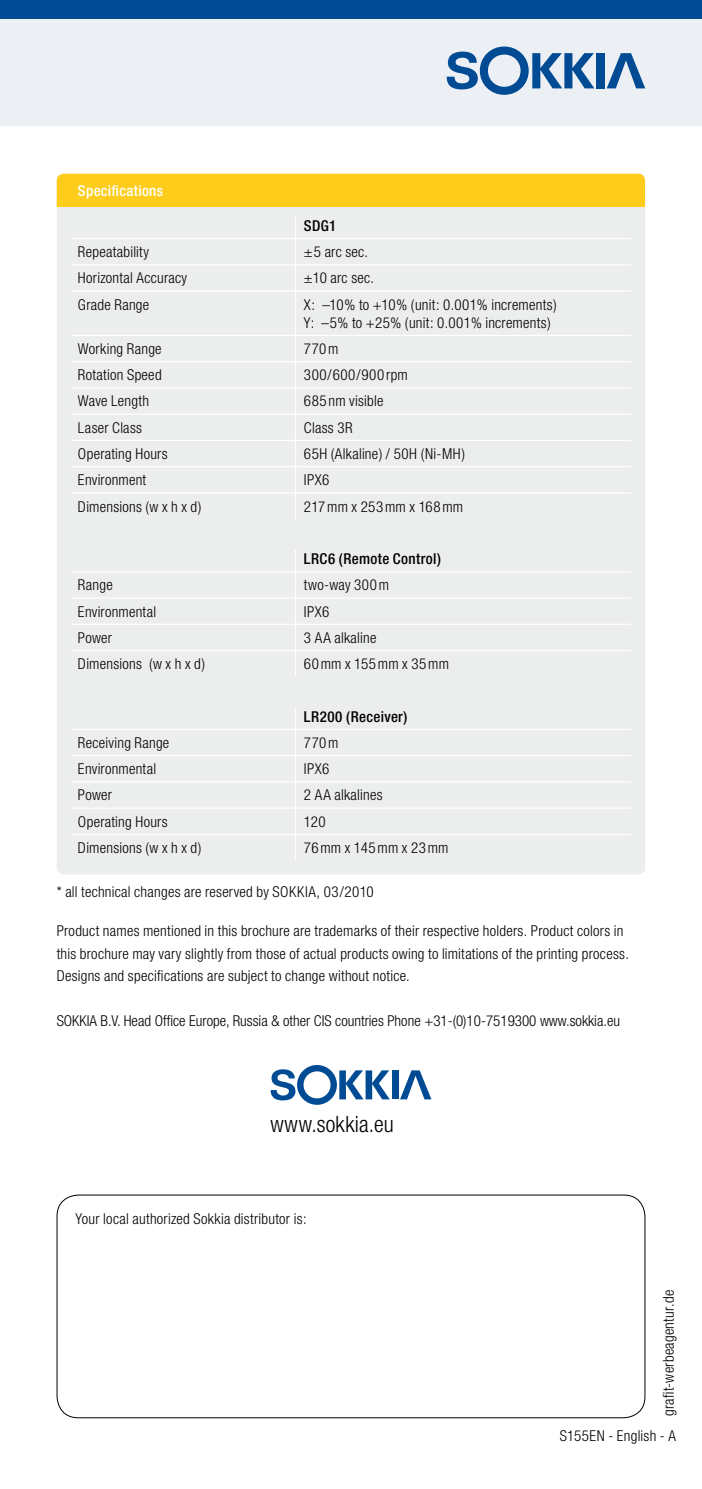
<style>
.page{position:relative;width:702px;height:1489px;background:#fff}
.page>*{position:absolute;margin:0;border:0;box-sizing:border-box;transform-origin:0 0}
.t1{font:300 condensed 22.5px "Helvetica Neue";letter-spacing:.015em;color:#000}
.t2{font:300 condensed 15px/22.5px "Helvetica Neue";letter-spacing:.015em;color:#000}
.t3{font:500 condensed 15px "Helvetica Neue";letter-spacing:.025em;color:#000}
.t4{font:300 condensed 15px "Helvetica Neue";letter-spacing:.035em;color:#000}
.t5{font:500 condensed 15px "Helvetica Neue";letter-spacing:.02em;color:#fff}
.t6{font:300 condensed 15px "Helvetica Neue";letter-spacing:.04em;color:#000}
</style>
<div class="page">
<div style="left:57px;top:1194px;width:588px;height:223px;border:1px solid #000;border-radius:21px"></div>
<div style="left:392px;top:1070px;width:6px;height:29px;background:#004b93"></div>
<svg style="left:400px;top:1070px;width:31px;height:29px"></svg>
<svg style="left:270px;top:1065px;width:120px;height:39px"></svg>
<div style="left:0;top:0;width:702px;height:126px;background:#ecf0f4"></div>
<hr style="left:701px;top:0;width:1px;height:1488px;background:#fecd1b">
<img style="left:701px;top:320px;width:1px;height:587px">
<div style="left:596px;top:53px;width:8px;height:35px;background:#004b93"></div>
<svg style="left:446px;top:46px;width:148px;height:49px"></svg>
<svg style="left:607px;top:53px;width:38px;height:35px"></svg>
<div style="left:0;top:0;width:702px;height:19px;background:#004b93"></div>
<div style="left:57px;top:174px;width:588px;height:700px;background:#eceded;border-radius:7px"></div>
<div style="left:57px;top:174px;width:588px;height:32px;background:#fecd1b"></div>
<hr style="left:71px;top:238px;width:560px;height:1px;background:#fff">
<hr style="left:71px;top:264px;width:560px;height:1px;background:#fff">
<hr style="left:71px;top:290px;width:560px;height:2px;background:#fff">
<hr style="left:71px;top:335px;width:560px;height:1px;background:#fff">
<hr style="left:71px;top:361px;width:560px;height:1px;background:#fff">
<hr style="left:71px;top:387px;width:560px;height:1px;background:#fff">
<hr style="left:71px;top:413px;width:560px;height:2px;background:#fff">
<hr style="left:71px;top:440px;width:560px;height:1px;background:#fff">
<hr style="left:71px;top:466px;width:560px;height:1px;background:#fff">
<hr style="left:71px;top:492px;width:560px;height:1px;background:#fff">
<hr style="left:71px;top:571px;width:560px;height:1px;background:#fff">
<hr style="left:71px;top:597px;width:560px;height:1px;background:#fff">
<hr style="left:71px;top:623px;width:560px;height:2px;background:#fff">
<hr style="left:71px;top:650px;width:560px;height:1px;background:#fff">
<hr style="left:71px;top:728px;width:560px;height:2px;background:#fff">
<hr style="left:71px;top:755px;width:560px;height:1px;background:#fff">
<hr style="left:71px;top:781px;width:560px;height:1px;background:#fff">
<hr style="left:71px;top:807px;width:560px;height:1px;background:#fff">
<hr style="left:71px;top:833px;width:560px;height:2px;background:#fff">
<hr style="left:295px;top:216px;width:1px;height:303px;background:#fff">
<hr style="left:295px;top:550px;width:1px;height:126px;background:#fff">
<hr style="left:295px;top:707px;width:1px;height:153px;background:#fff">
<p class="t5" style="left:78px;top:181px;width:87px">Specifications</p>
<p class="t3" style="left:304px;top:216px;width:34px">SDG1</p>
<p class="t2" style="left:78px;top:240px;width:73px">Repeatability</p>
<p class="t2" style="left:304px;top:240px;width:66px">±5 arc sec.</p>
<p class="t2" style="left:78px;top:267px;width:111px">Horizontal Accuracy</p>
<p class="t2" style="left:304px;top:267px;width:72px">±10 arc sec.</p>
<p class="t2" style="left:78px;top:293px;width:73px">Grade Range</p>
<p class="t2" style="left:304px;top:295px;width:254px;line-height:18px">X: –10% to +10% (unit: 0.001% increments)<br>Y: –5% to +25% (unit: 0.001% increments)</p>
<p class="t2" style="left:78px;top:337px;width:85px">Working Range</p>
<p class="t2" style="left:304px;top:337px;width:36px">770m</p>
<p class="t2" style="left:78px;top:363px;width:85px">Rotation Speed</p>
<p class="t6" style="left:304px;top:366px;width:105px">300/600/900rpm</p>
<p class="t2" style="left:78px;top:390px;width:73px">Wave Length</p>
<p class="t2" style="left:304px;top:390px;width:81px">685 nm visible</p>
<p class="t2" style="left:78px;top:416px;width:66px">Laser Class</p>
<p class="t2" style="left:304px;top:416px;width:50px">Class 3R</p>
<p class="t2" style="left:78px;top:442px;width:91px">Operating Hours</p>
<p class="t2" style="left:304px;top:442px;width:163px">65H (Alkaline) / 50H (Ni-MH)</p>
<p class="t2" style="left:78px;top:468px;width:70px">Environment</p>
<p class="t2" style="left:304px;top:468px;width:27px">IPX6</p>
<p class="t2" style="left:78px;top:495px;width:125px">Dimensions (w x h x d)</p>
<p class="t2" style="left:304px;top:495px;width:161px">217mm x 253mm x 168mm</p>
<p class="t3" style="left:304px;top:549px;width:139px">LRC6 (Remote Control)</p>
<p class="t2" style="left:78px;top:573px;width:36px">Range</p>
<p class="t4" style="left:304px;top:576px;width:87px">two-way 300m</p>
<p class="t2" style="left:78px;top:600px;width:80px">Environmental</p>
<p class="t2" style="left:304px;top:600px;width:27px">IPX6</p>
<p class="t2" style="left:78px;top:626px;width:35px">Power</p>
<p class="t2" style="left:304px;top:626px;width:74px">3 AA alkaline</p>
<p class="t2" style="left:78px;top:652px;width:129px">Dimensions (w x h x d)</p>
<p class="t4" style="left:304px;top:655px;width:146px">60mm x 155mm x 35mm</p>
<p class="t3" style="left:304px;top:707px;width:105px">LR200 (Receiver)</p>
<p class="t2" style="left:78px;top:731px;width:93px">Receiving Range</p>
<p class="t2" style="left:304px;top:731px;width:36px">770m</p>
<p class="t2" style="left:78px;top:757px;width:80px">Environmental</p>
<p class="t2" style="left:304px;top:757px;width:27px">IPX6</p>
<p class="t2" style="left:78px;top:783px;width:35px">Power</p>
<p class="t2" style="left:304px;top:783px;width:80px">2 AA alkalines</p>
<p class="t2" style="left:78px;top:810px;width:91px">Operating Hours</p>
<p class="t2" style="left:304px;top:810px;width:23px">120</p>
<p class="t2" style="left:78px;top:836px;width:125px">Dimensions (w x h x d)</p>
<p class="t2" style="left:304px;top:836px;width:146px">76mm x 145mm x 23mm</p>
<p class="t2" style="left:57px;top:880px;width:318px">* all technical changes are reserved by SOKKIA, 03/2010</p>
<p class="t2" style="left:57px;top:919px;width:573px">Product names mentioned in this brochure are trademarks of their respective holders. Product colors in this brochure may vary slightly from those of actual products owing to limitations of the printing process.<br>Designs and specifications are subject to change without notice.</p>
<p class="t2" style="left:57px;top:1009px;width:564px">SOKKIA B.V. Head Office Europe, Russia &amp; other CIS countries Phone +31-(0)10-7519300 www.sokkia.eu</p>
<h1 class="t1" style="left:270px;top:1111px;width:125px">www.sokkia.eu</h1>
<p class="t2" style="left:75px;top:1207px;width:233px">Your local authorized Sokkia distributor is:</p>
<p class="t2" style="left:657px;top:1416px;width:128px;rotate:-90deg">grafit-werbeagentur.de</p>
<p class="t2" style="left:559px;top:1423px;width:118px">S155EN - English - A</p>
</div>
